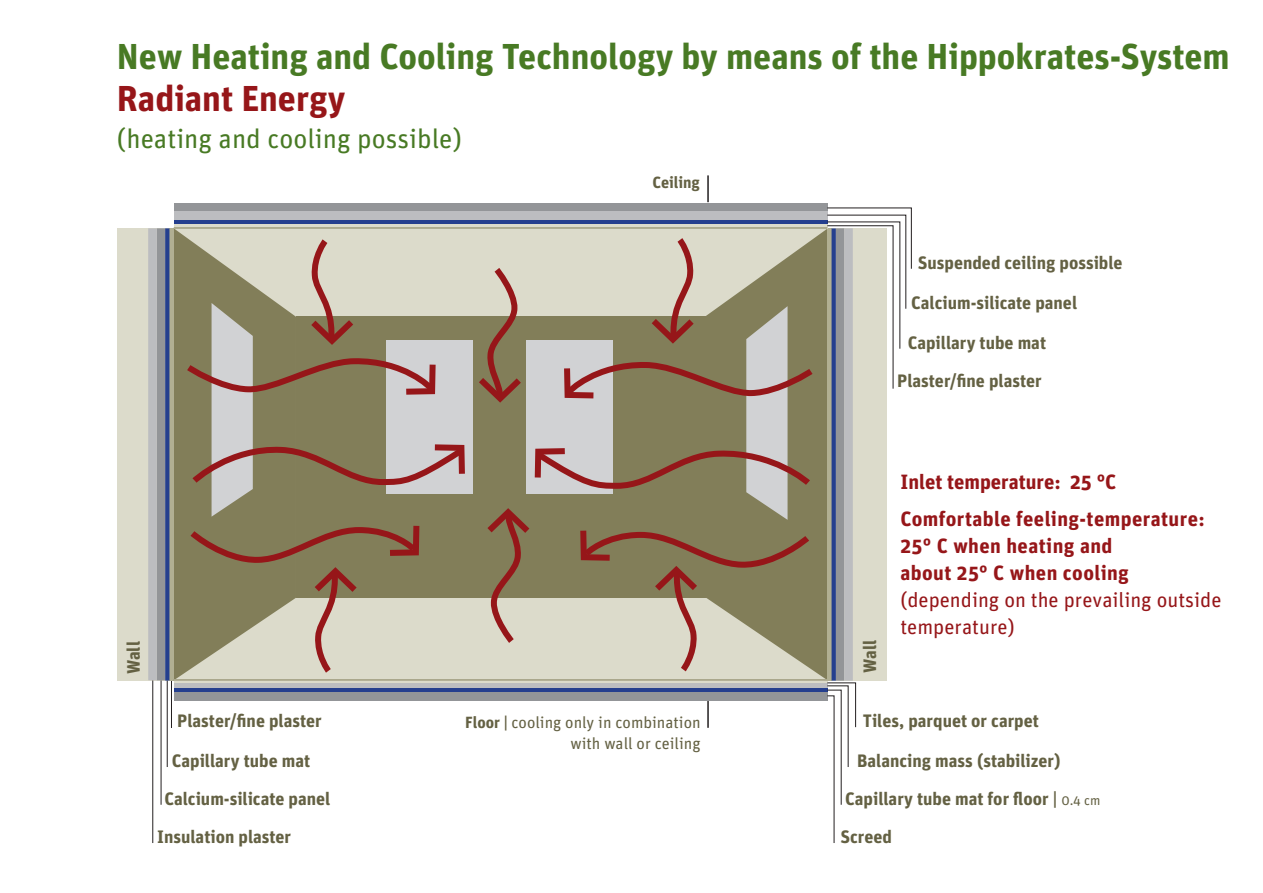
<style>
.page{position:relative;width:1263px;height:893px;background:#fff}
.page>*{position:absolute;margin:0;border:0;box-sizing:border-box;transform-origin:0 0}
.t1{font:700 36px "Unit";color:#487a24}
.t2{font:700 36px "Unit";color:#961619}
.t3{font:27px "Unit";color:#487a24}
.t4{font:700 20.7px/37.5px "Unit";letter-spacing:.02em;color:#961619}
.t5{font:20.7px/27px "Unit";color:#961619}
.t6{font:700 18px/38px "Unit";color:#646143}
.t7{font:16.2px/21.6px "Unit";color:#646143;text-align:right}
.t8{font:700 16.2px "Unit";color:#646143}
.s1{font-weight:700}
.s2{font-weight:400;font-size:13.5px}
</style>
<div class="page">
<div style="left:117px;top:228px;width:769px;height:453px;background:#dcdbcb"></div>
<div style="left:174px;top:229px;width:9px;height:450px;background:#827e59"></div>
<div style="left:817px;top:229px;width:10px;height:450px;background:#827e59"></div>
<hr style="left:152px;top:680px;width:1px;height:163px;background:#231f20">
<hr style="left:161px;top:680px;width:1px;height:125px;background:#231f20">
<hr style="left:167px;top:680px;width:1px;height:87px;background:#231f20">
<hr style="left:171px;top:681px;width:1px;height:47px;background:#231f20">
<hr style="left:707px;top:701px;width:2px;height:27px;background:#231f20">
<div style="left:169px;top:228px;width:5px;height:453px;background:#b1af92"></div>
<div style="left:157px;top:228px;width:8px;height:452px;background:#939598"></div>
<div style="left:148px;top:228px;width:9px;height:452px;background:#bcbdc0"></div>
<div style="left:174px;top:679px;width:653px;height:5px;background:#dcdbcb"></div>
<hr style="left:174px;top:688px;width:653px;height:4px;background:#253f8e">
<div style="left:174px;top:692px;width:653px;height:9px;background:#939598"></div>
<hr style="left:174px;top:684px;width:653px;height:4px;background:#bcbdc0">
<hr style="left:174px;top:680px;width:653px;height:1px;background:#827e59">
<svg style="left:826px;top:682px;width:30px;height:161px"></svg>
<svg style="left:183px;top:235px;width:634px;height:439px"></svg>
<svg style="left:165px;top:228px;width:4px;height:453px;fill:#253f8e"></svg>
<hr style="left:827px;top:228px;width:4px;height:453px;background:#b1af92">
<div style="left:836px;top:228px;width:8px;height:453px;background:#939598"></div>
<div style="left:844px;top:228px;width:9px;height:453px;background:#bcbdc0"></div>
<div style="left:831px;top:228px;width:5px;height:453px;background:#253f8e"></div>
<svg style="left:174px;top:224px;width:652px;height:4px;fill:#dcdbcb"></svg>
<hr style="left:174px;top:220px;width:653px;height:4px;background:#253f8e">
<div style="left:174px;top:203px;width:653px;height:8px;background:#939598"></div>
<div style="left:174px;top:211px;width:653px;height:9px;background:#bcbdc0"></div>
<hr style="left:174px;top:228px;width:653px;height:1px;background:#827e59">
<svg style="left:826px;top:207px;width:86px;height:182px"></svg>
<hr style="left:707px;top:175px;width:2px;height:27px;background:#231f20">
<h1 class="t1" style="left:117px;top:34px;width:1114px">New Heating and Cooling Technology by means of the Hippokrates-System</h1>
<h1 class="t2" style="left:117px;top:76px;width:230px">Radiant Energy</h1>
<h2 class="t3" style="left:117px;top:122px;width:347px">(heating and cooling possible)</h2>
<p class="t8" style="left:652px;top:173px;width:49px">Ceiling</p>
<p class="t6" style="left:114px;top:674px;width:34px;rotate:-90deg">Wall</p>
<p class="t6" style="left:177px;top:701px;width:146px">Plaster/fine plaster</p>
<p class="t7" style="left:465px;top:711px;width:237px"><span class="s1">Floor |</span> cooling only in combination with wall or ceiling</p>
<p class="t6" style="left:172px;top:741px;width:140px">Capillary tube mat</p>
<p class="t6" style="left:164px;top:779px;width:168px">Calcium-silicate panel</p>
<p class="t6" style="left:157px;top:817px;width:136px">Insulation plaster</p>
<p class="t6" style="left:918px;top:243px;width:206px">Suspended ceiling possible</p>
<p class="t6" style="left:911px;top:283px;width:168px">Calcium-silicate panel</p>
<p class="t6" style="left:908px;top:323px;width:140px">Capillary tube mat</p>
<p class="t6" style="left:897px;top:362px;width:146px">Plaster/fine plaster</p>
<p class="t6" style="left:851px;top:673px;width:34px;rotate:-90deg">Wall</p>
<p class="t4" style="left:900px;top:462px;width:306px">Inlet temperature: 25 °C<br>Comfortable feeling-temperature:</p>
<p class="t4" style="left:900px;top:532px;width:230px;line-height:27px">25° C when heating and about 25° C when cooling</p>
<p class="t5" style="left:900px;top:586px;width:323px">(depending on the prevailing outside temperature)</p>
<p class="t6" style="left:863px;top:701px;width:178px">Tiles, parquet or carpet</p>
<p class="t6" style="left:840px;top:741px;width:262px;text-indent:17px">Balancing mass (stabilizer)<br>Capillary tube mat for floor | <span class="s2">0.4 cm<br></span>Screed</p>
</div>
